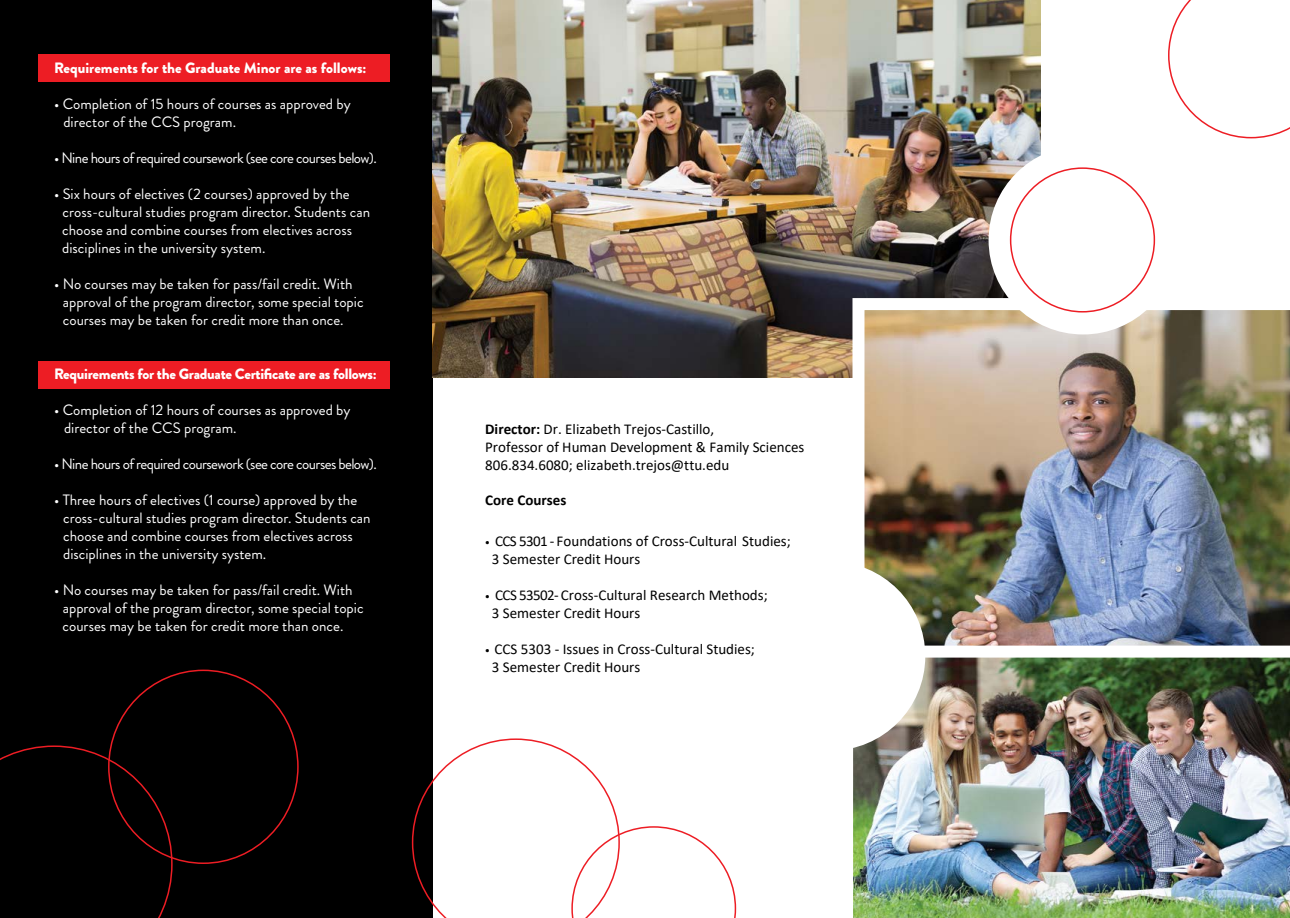
<style>
.page{position:relative;width:1290px;height:918px;background:#fff}
.page>*{position:absolute;margin:0;border:0;box-sizing:border-box;transform-origin:0 0}
.t1{font:15px/18px "Brandon Grotesque";color:#fff}
.t2{font:15px/18px "Calibri";color:#000}
.t3{font:15px "Brandon Grotesque";letter-spacing:-.04em;color:#fff}
.t4{font:900 15px "Brandon Grotesque";letter-spacing:-.02em;color:#fff}
.t5{font:900 15px "Brandon Grotesque";color:#fff}
.t6{font:700 15px "Calibri";color:#000}
.s1{font-weight:700}
.s2{font-family:"Brandon Grotesque"}
</style>
<div class="page">
<div style="left:0;top:0;width:432px;height:918px;background:#000"></div>
<img style="left:432px;top:0;width:608px;height:378px">
<img style="left:846px;top:292px;width:443px;height:348px">
<img style="left:853px;top:640px;width:436px;height:278px">
<div style="left:39px;top:54px;width:351px;height:27px;background:#ed1d24"></div>
<div style="left:39px;top:361px;width:351px;height:28px;background:#ed1d24"></div>
<div style="left:988px;top:145px;width:189px;height:189px;background:#fff;border-radius:50%"></div>
<div style="left:736px;top:562px;width:189px;height:189px;background:#fff;border-radius:50%"></div>
<svg style="left:1168px;top:0;width:121px;height:138px"></svg>
<svg style="left:0;top:745px;width:173px;height:173px"></svg>
<svg style="left:412px;top:738px;width:324px;height:180px"></svg>
<p class="t5" style="left:54px;top:58px;width:314px">Requirements for the Graduate Minor are as follows:</p>
<p class="t1" style="left:63px;top:95px;width:289px;text-indent:-9px">• Completion of 15 hours of courses as approved by director of the CCS program.</p>
<p class="t3" style="left:54px;top:148px;width:324px">• Nine hours of required coursework (see core courses below).</p>
<p class="t1" style="left:62px;top:185px;width:309px;text-indent:-8px">• Six hours of electives (2 courses) approved by the cross-cultural studies program director. Students can choose and combine courses from electives across disciplines in the university system.</p>
<p class="t1" style="left:63px;top:275px;width:302px;text-indent:-9px">• No courses may be taken for pass/fail credit. With approval of the program director, some special topic courses may be taken for credit more than once.</p>
<p class="t4" style="left:54px;top:364px;width:324px">Requirements for the Graduate Certificate are as follows:</p>
<p class="t1" style="left:64px;top:401px;width:288px;text-indent:-10px">• Completion of 12 hours of courses as approved by director of the CCS program.</p>
<p class="t3" style="left:54px;top:454px;width:324px">• Nine hours of required coursework (see core courses below).</p>
<p class="t1" style="left:63px;top:491px;width:309px;text-indent:-9px">• Three hours of electives (1 course) approved by the cross-cultural studies program director. Students can choose and combine courses from electives across disciplines in the university system.</p>
<p class="t1" style="left:62px;top:581px;width:302px;text-indent:-8px">• No courses may be taken for pass/fail credit. With approval of the program director, some special topic courses may be taken for credit more than once.</p>
<p class="t2" style="left:485px;top:419px;width:321px"><span class="s1">Director:</span> Dr. Elizabeth Trejos-Castillo,<br>Professor of Human Development &amp; Family Sciences<br>806.834.6080; elizabeth.trejos@ttu.edu</p>
<p class="t6" style="left:485px;top:490px;width:83px">Core Courses</p>
<p class="t2" style="left:492px;top:532px;width:300px;text-indent:-7px"><span class="s2">•</span> CCS 5301 - Foundations of Cross-Cultural Studies;<br>3 Semester Credit Hours</p>
<p class="t2" style="left:492px;top:586px;width:277px;text-indent:-7px"><span class="s2">•</span> CCS 53502- Cross-Cultural Research Methods;<br>3 Semester Credit Hours</p>
<p class="t2" style="left:492px;top:640px;width:265px;text-indent:-7px"><span class="s2">•</span> CCS 5303 - Issues in Cross-Cultural Studies;<br>3 Semester Credit Hours</p>
</div>
